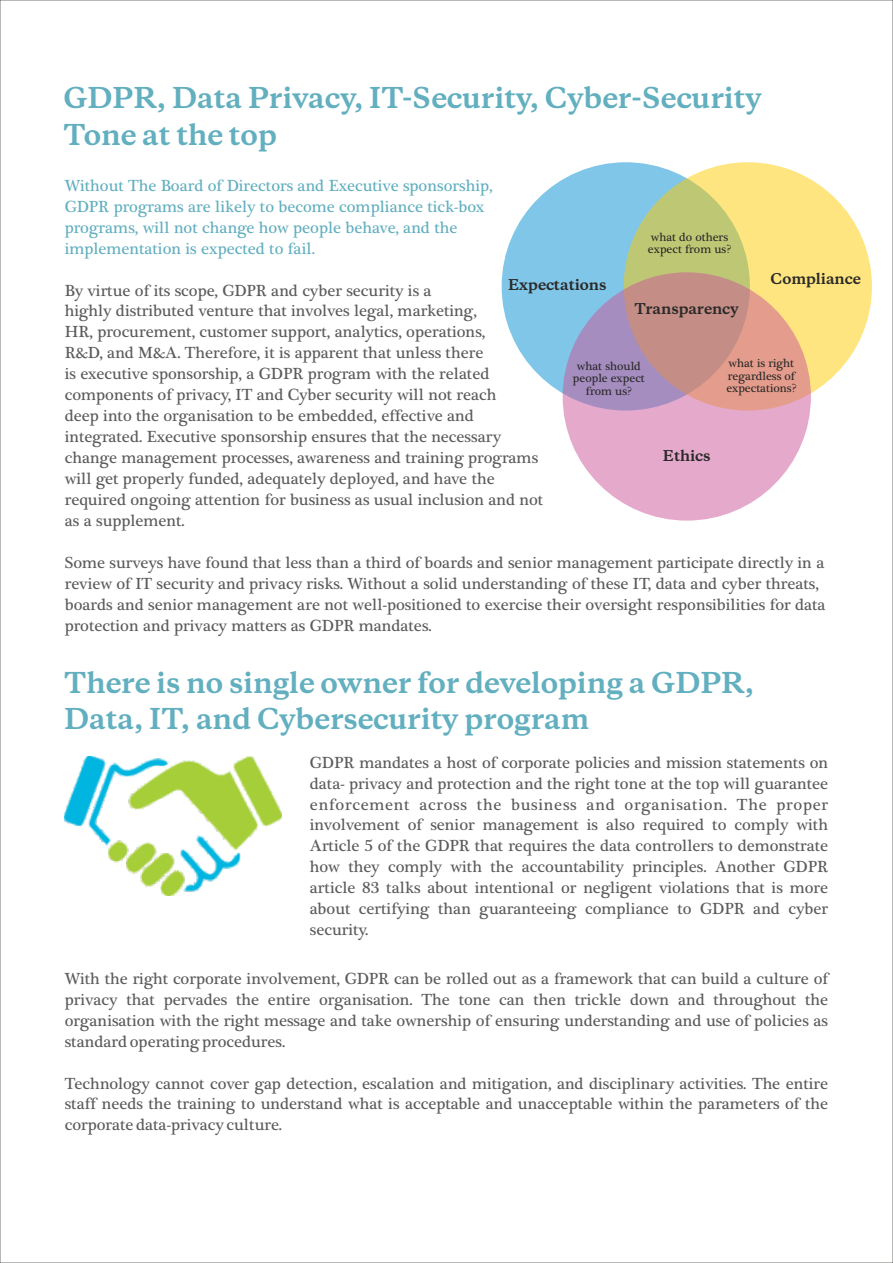
<style>
.page{position:relative;width:893px;height:1263px;background:#fff}
.page>*{position:absolute;margin:0;border:0;box-sizing:border-box;transform-origin:0 0}
.t1{font:27px/36.5px "Bold";color:#62afbf}
.t2{font:16.5px/21px "Plantagenet Cherokee";color:#5b5b5b;text-align:justify}
.t3{font:16.5px/21px "Plantagenet Cherokee";color:#62afbf}
.t4{font:13.95px "Bold";color:#2b2a29}
.t5{font:12px/12.1px "Plantagenet Cherokee";color:#2b2a29}
</style>
<div class="page">
<div style="left:502px;top:162px;width:248px;height:249px;background:#80c6e8;border-radius:50%"></div>
<div style="left:624px;top:162px;width:248px;height:249px;background:#fecc00;border-radius:50%;opacity:.5"></div>
<div style="left:563px;top:272px;width:248px;height:249px;background:#cb5499;border-radius:50%;opacity:.5"></div>
<img style="left:65px;top:756px;width:217px;height:140px">
<h1 class="t1" style="left:64px;top:83px;width:700px">GDPR, Data Privacy, IT-Security, Cyber-Security<br>Tone at the top</h1>
<p class="t3" style="left:65px;top:177px;width:429px">Without The Board of Directors and Executive sponsorship, GDPR programs are likely to become compliance tick-box programs, will not change how people behave, and the implementation is expected to fail.</p>
<p class="t2" style="left:65px;top:282px;width:480px;text-align:left">By virtue of its scope, GDPR and cyber security is a<br>highly distributed venture that involves legal, marketing,<br>HR, procurement, customer support, analytics, operations,<br>R&amp;D, and M&amp;A. Therefore, it is apparent that unless there<br>is executive sponsorship, a GDPR program with the related components of privacy, IT and Cyber security will not reach<br>deep into the organisation to be embedded, effective and integrated. Executive sponsorship ensures that the necessary change management processes, awareness and training programs will get properly funded, adequately deployed, and have the required ongoing attention for business as usual inclusion and not as a supplement.</p>
<p class="t2" style="left:65px;top:554px;width:762px;text-align:left">Some surveys have found that less than a third of boards and senior management participate directly in a review of IT security and privacy risks. Without a solid understanding of these IT, data and cyber threats, boards and senior management are not well-positioned to exercise their oversight responsibilities for data protection and privacy matters as GDPR mandates.</p>
<p class="t5" style="left:648px;top:233px;width:85px">what do others expect from us?</p>
<p class="t4" style="left:770px;top:273px;width:92px">Compliance</p>
<p class="t4" style="left:508px;top:280px;width:100px">Expectations</p>
<p class="t4" style="left:634px;top:303px;width:106px">Transparency</p>
<p class="t5" style="left:573px;top:362px;width:73px;text-align:center">what should people expect from us?</p>
<p class="t5" style="left:726px;top:359px;width:72px">what is right regardless of expectations?</p>
<p class="t4" style="left:663px;top:450px;width:49px">Ethics</p>
<h1 class="t1" style="left:64px;top:668px;width:691px">There is no single owner for developing a GDPR,<br>Data, IT, and Cybersecurity program</h1>
<p class="t2" style="left:310px;top:754px;width:520px">GDPR mandates a host of corporate policies and mission statements on data- privacy and protection and the right tone at the top will guarantee enforcement across the business and organisation. The proper involvement of senior management is also required to comply with Article 5 of the GDPR that requires the data controllers to demonstrate how they comply with the accountability principles. Another GDPR article 83 talks about intentional or negligent violations that is more about certifying than guaranteeing compliance to GDPR and cyber security.</p>
<p class="t2" style="left:65px;top:970px;width:765px">With the right corporate involvement, GDPR can be rolled out as a framework that can build a culture of privacy that pervades the entire organisation. The tone can then trickle down and throughout the organisation with the right message and take ownership of ensuring understanding and use of policies as standard operating procedures.</p>
<p class="t2" style="left:65px;top:1074px;width:765px">Technology cannot cover gap detection, escalation and mitigation, and disciplinary activities. The entire staff needs the training to understand what is acceptable and unacceptable within the parameters of the corporate data-privacy culture.</p>
</div>
